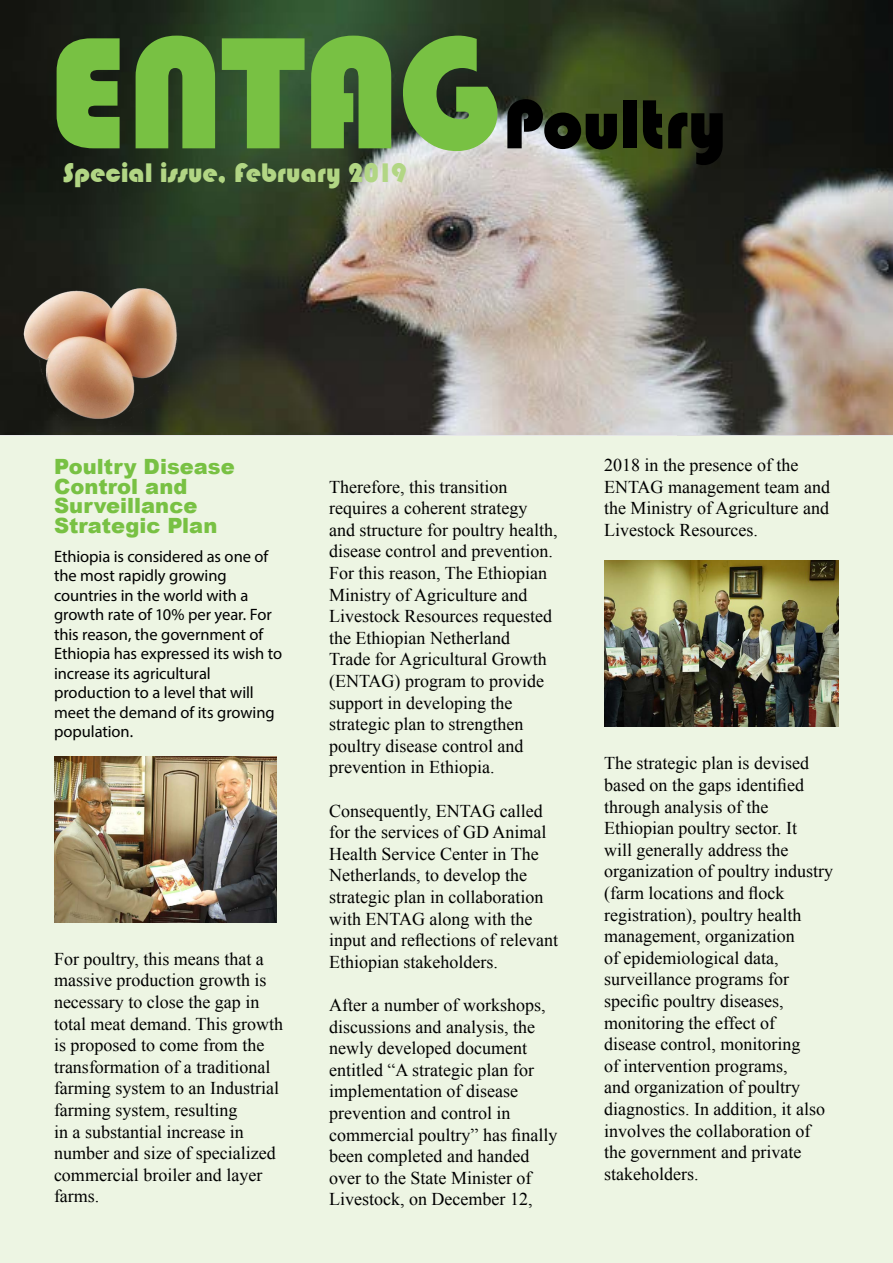
<style>
.page{position:relative;width:893px;height:1263px;background:#fff}
.page>*{position:absolute;margin:0;border:0;box-sizing:border-box;transform-origin:0 0}
.t1{font:165px "Bauhaus 93";letter-spacing:-.015em;color:#78c143}
.t2{font:72px "Bauhaus 93";letter-spacing:-.01em;color:#000}
.t3{font:27.75px "Bauhaus 93";letter-spacing:-.005em;color:#b2d684}
.t4{font:900 21px/19.5px "Arial";color:#78c143}
.t5{font:18px/21.6px "Times New Roman";color:#000}
.t6{font:16.5px/19.5px "Myriad Pro";letter-spacing:-.005em;color:#000}
</style>
<div class="page">
<div style="left:0;top:436px;width:893px;height:827px;background:#edf5e3"></div>
<img style="left:0;top:0;width:893px;height:435px">
<img style="left:54px;top:757px;width:223px;height:165px">
<img style="left:604px;top:561px;width:235px;height:165px">
<img style="left:0;top:270px;width:199px;height:166px">
<h1 class="t1" style="left:48px;top:0;width:453px">ENTAG</h1>
<h3 class="t3" style="left:63px;top:157px;width:346px">Special issue, February 2019</h3>
<h2 class="t2" style="left:504px;top:84px;width:224px">Poultry</h2>
<p class="t4" style="left:54px;top:457px;width:182px">Poultry Disease<br>Control and<br>Surveillance<br>Strategic Plan</p>
<p class="t6" style="left:54px;top:546px;width:230px">Ethiopia is considered as one of the most rapidly growing countries in the world with a growth rate of 10% per year. For this reason, the government of<br>Ethiopia has expressed its wish to increase its agricultural production to a level that will meet the demand of its growing population.</p>
<p class="t5" style="left:54px;top:948px;width:231px">For poultry, this means that a massive production growth is necessary to close the gap in total meat demand. This growth is proposed to come from the transformation of a traditional farming system to an Industrial farming system, resulting<br>in a substantial increase in number and size of specialized commercial broiler and layer farms.</p>
<p class="t5" style="left:329px;top:475px;width:230px">Therefore, this transition requires a coherent strategy and structure for poultry health, disease control and prevention.<br>For this reason, The Ethiopian<br>Ministry of Agriculture and<br>Livestock Resources requested the Ethiopian Netherland<br>Trade for Agricultural Growth (ENTAG) program to provide support in developing the strategic plan to strengthen poultry disease control and prevention in Ethiopia.</p>
<p class="t5" style="left:329px;top:799px;width:230px">Consequently, ENTAG called for the services of GD Animal<br>Health Service Center in The<br>Netherlands, to develop the strategic plan in collaboration with ENTAG along with the input and reflections of relevant<br>Ethiopian stakeholders.</p>
<p class="t5" style="left:329px;top:994px;width:230px">After a number of workshops, discussions and analysis, the newly developed document entitled “A strategic plan for implementation of disease prevention and control in commercial poultry” has finally been completed and handed over to the State Minister of<br>Livestock, on December 12,</p>
<p class="t5" style="left:604px;top:454px;width:228px">2018 in the presence of the<br>ENTAG management team and the Ministry of Agriculture and<br>Livestock Resources.</p>
<p class="t5" style="left:604px;top:752px;width:231px">The strategic plan is devised based on the gaps identified through analysis of the<br>Ethiopian poultry sector. It<br>will generally address the organization of poultry industry (farm locations and flock registration), poultry health management, organization<br>of epidemiological data, surveillance programs for specific poultry diseases, monitoring the effect of<br>disease control, monitoring<br>of intervention programs,<br>and organization of poultry diagnostics. In addition, it also involves the collaboration of the government and private stakeholders.</p>
</div>
